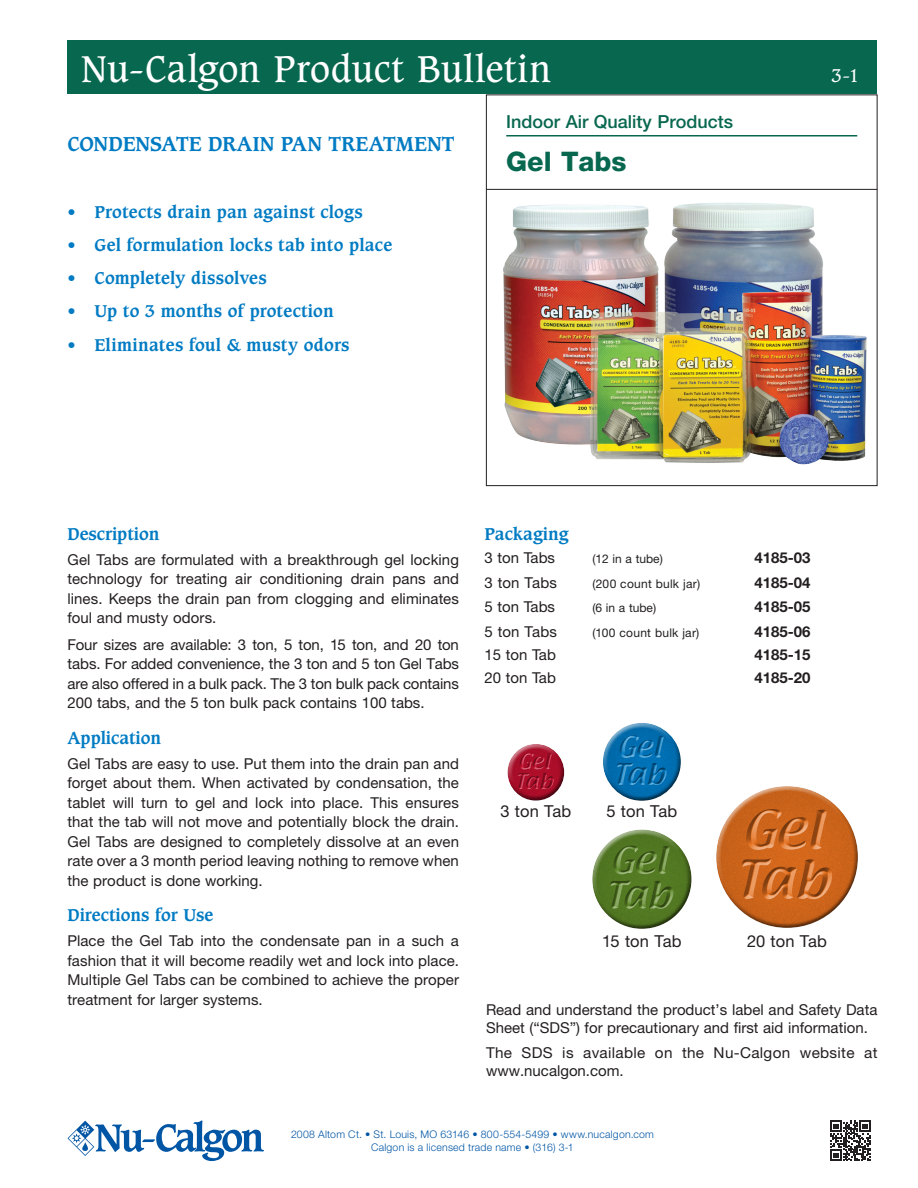
<style>
.page{position:relative;width:918px;height:1188px;background:#fff}
.page>*{position:absolute;margin:0;border:0;box-sizing:border-box;transform-origin:0 0}
.t1{font:36px "Caxton Std";letter-spacing:.015em;color:#fff}
._3__Product_Name{font:800 27px "Helvetica Neue LT Pro";color:#08674f}
.Subheading_1{font:700 19.5px "Caxton Std";color:#007bc3}
.Section_Name{font:500 18px "Helvetica Neue LT Pro";color:#08674f}
.t2{font:18px "Caxton Std";color:#fff}
.Subhead{font:700 16.5px "Caxton Std";letter-spacing:.005em;color:#007bc3}
.text_1_no___below{font:16.5px "Helvetica Neue LT Pro";letter-spacing:-.005em;color:#231f20}
.Paragraph_Text{font:15px/19.5px "Helvetica Neue LT Pro";color:#231f20;text-align:justify}
.Paragraph_Text-2{font:15px/18px "Helvetica Neue LT Pro";letter-spacing:.02em;color:#231f20}
.text_1_no___below-2{font:15px "Helvetica Neue LT Pro";color:#231f20}
.text_1_no___below-3{font:700 15px "Helvetica Neue LT Pro";color:#231f20}
.text_1_no___below-4{font:12px "Helvetica Neue LT Pro";letter-spacing:.02em;color:#231f20}
.t3{font:300 10.5px "Helvetica Neue LT Pro";letter-spacing:.02em;color:#0155a5}
</style>
<div class="page">
<img style="left:664px;top:202px;width:159px;height:88px">
<svg style="left:830px;top:1120px;width:41px;height:41px"></svg>
<div style="left:486px;top:94px;width:392px;height:392px;border:1px solid #231f20"></div>
<div style="left:506px;top:744px;width:59px;height:45px;background:#fff;opacity:.6"></div>
<div style="left:507px;top:752px;width:59px;height:49px;background:#231f20;opacity:.6"></div>
<div style="left:517px;top:752px;width:37px;height:39px;background:#231f20;opacity:.75"></div>
<div style="left:601px;top:722px;width:78px;height:61px;background:#fff;opacity:.6"></div>
<div style="left:603px;top:735px;width:79px;height:67px;background:#231f20;opacity:.6"></div>
<div style="left:617px;top:735px;width:51px;height:52px;background:#231f20;opacity:.75"></div>
<div style="left:591px;top:829px;width:98px;height:76px;background:#fff;opacity:.6"></div>
<div style="left:593px;top:845px;width:100px;height:85px;background:#231f20;opacity:.6"></div>
<div style="left:609px;top:845px;width:65px;height:66px;background:#231f20;opacity:.75"></div>
<div style="left:713px;top:785px;width:139px;height:107px;background:#fff;opacity:.6"></div>
<div style="left:719px;top:808px;width:140px;height:121px;background:#231f20;opacity:.6"></div>
<div style="left:741px;top:808px;width:91px;height:92px;background:#231f20;opacity:.75"></div>
<hr style="left:486px;top:189px;width:391px;height:1px;background:#231f20">
<div style="left:68px;top:40px;width:810px;height:54px;background:#08674f"></div>
<hr style="left:506px;top:135px;width:351px;height:1px;background:#08674f">
<svg style="left:68px;top:1120px;width:196px;height:41px"></svg>
<img style="left:503px;top:204px;width:156px;height:242px">
<img style="left:591px;top:290px;width:276px;height:175px">
<p class="t1" style="left:81px;top:48px;width:472px">Nu-Calgon Product Bulletin</p>
<p class="Subheading_1" style="left:68px;top:132px;width:389px">CONDENSATE DRAIN PAN TREATMENT</p>
<p class="Subhead" style="left:68px;top:201px;width:297px">• Protects drain pan against clogs</p>
<p class="Subhead" style="left:68px;top:235px;width:326px">• Gel formulation locks tab into place</p>
<p class="Subhead" style="left:68px;top:268px;width:201px">• Completely dissolves</p>
<p class="Subhead" style="left:68px;top:301px;width:268px">• Up to 3 months of protection</p>
<p class="Subhead" style="left:68px;top:335px;width:283px">• Eliminates foul &amp; musty odors</p>
<p class="Section_Name" style="left:506px;top:110px;width:228px">Indoor Air Quality Products</p>
<p class="_3__Product_Name" style="left:506px;top:145px;width:122px">Gel Tabs</p>
<p class="t2" style="left:832px;top:65px;width:29px">3-1</p>
<p class="Subhead" style="left:68px;top:524px;width:93px">Description</p>
<p class="Paragraph_Text" style="left:68px;top:549px;width:393px">Gel Tabs are formulated with a breakthrough gel locking technology for treating air conditioning drain pans and lines. Keeps the drain pan from clogging and eliminates foul and musty odors.</p>
<p class="Paragraph_Text" style="left:68px;top:634px;width:393px">Four sizes are available: 3 ton, 5 ton, 15 ton, and 20 ton tabs. For added convenience, the 3 ton and 5 ton Gel Tabs are also offered in a bulk pack. The 3 ton bulk pack contains 200 tabs, and the 5 ton bulk pack contains 100 tabs.</p>
<p class="Subhead" style="left:68px;top:728px;width:95px">Application</p>
<p class="Paragraph_Text" style="left:68px;top:753px;width:393px">Gel Tabs are easy to use. Put them into the drain pan and forget about them. When activated by condensation, the tablet will turn to gel and lock into place. This ensures that the tab will not move and potentially block the drain.<br>Gel Tabs are designed to completely dissolve at an even rate over a 3 month period leaving nothing to remove when the product is done working.</p>
<p class="Subhead" style="left:68px;top:905px;width:147px">Directions for Use</p>
<p class="Paragraph_Text" style="left:68px;top:931px;width:393px">Place the Gel Tab into the condensate pan in a such a fashion that it will become readily wet and lock into place.<br>Multiple Gel Tabs can be combined to achieve the proper treatment for larger systems.</p>
<p class="Subhead" style="left:484px;top:524px;width:86px">Packaging</p>
<p class="text_1_no___below-2" style="left:484px;top:549px;width:72px">3 ton Tabs</p>
<p class="text_1_no___below-4" style="left:592px;top:552px;width:72px">(12 in a tube)</p>
<p class="text_1_no___below-3" style="left:754px;top:549px;width:58px">4185-03</p>
<p class="text_1_no___below-2" style="left:484px;top:574px;width:74px">3 ton Tabs</p>
<p class="text_1_no___below-4" style="left:592px;top:577px;width:109px">(200 count bulk jar)</p>
<p class="text_1_no___below-3" style="left:754px;top:573px;width:58px">4185-04</p>
<p class="text_1_no___below-2" style="left:484px;top:597px;width:72px">5 ton Tabs</p>
<p class="text_1_no___below-4" style="left:592px;top:600px;width:65px">(6 in a tube)</p>
<p class="text_1_no___below-3" style="left:754px;top:597px;width:58px">4185-05</p>
<p class="text_1_no___below-2" style="left:484px;top:622px;width:74px">5 ton Tabs</p>
<p class="text_1_no___below-4" style="left:592px;top:625px;width:108px">(100 count bulk jar)</p>
<p class="text_1_no___below-3" style="left:754px;top:622px;width:58px">4185-06</p>
<p class="text_1_no___below-2" style="left:484px;top:645px;width:73px">15 ton Tab</p>
<p class="text_1_no___below-3" style="left:754px;top:645px;width:58px">4185-15</p>
<p class="text_1_no___below-2" style="left:484px;top:669px;width:73px">20 ton Tab</p>
<p class="text_1_no___below-3" style="left:754px;top:669px;width:58px">4185-20</p>
<p class="text_1_no___below" style="left:500px;top:801px;width:72px">3 ton Tab</p>
<p class="text_1_no___below" style="left:606px;top:801px;width:72px">5 ton Tab</p>
<p class="text_1_no___below" style="left:602px;top:931px;width:81px">15 ton Tab</p>
<p class="text_1_no___below" style="left:747px;top:931px;width:82px">20 ton Tab</p>
<p class="Paragraph_Text" style="left:486px;top:1000px;width:393px;line-height:18px">Read and understand the product’s label and Safety Data<br>Sheet (“SDS”) for precautionary and first aid information.</p>
<p class="Paragraph_Text-2" style="left:486px;top:1043px;width:393px">The SDS is available on the Nu-Calgon website at www.nucalgon.com.</p>
<p class="t3" style="left:291px;top:1128px;width:364px">2008 Altom Ct. • St. Louis, MO 63146 • 800-554-5499 • www.nucalgon.com</p>
<p class="t3" style="left:371px;top:1141px;width:204px">Calgon is a licensed trade name • (316) 3-1</p>
</div>
